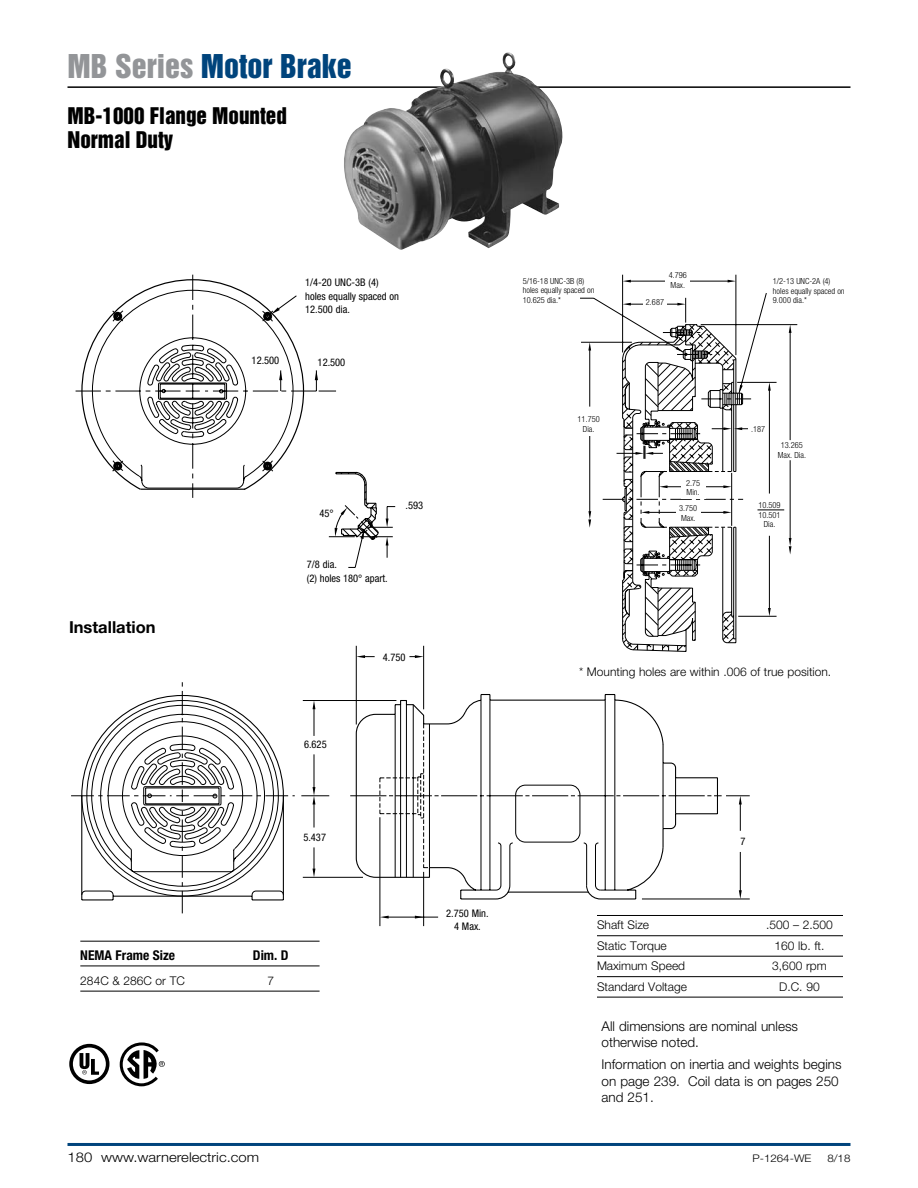
<style>
.page{position:relative;width:918px;height:1188px;background:#fff}
.page>*{position:absolute;margin:0;border:0;box-sizing:border-box;transform-origin:0 0}
.t1{font:30px "Helvetica Inserat LT Std";color:#00447c}
.t2{font:21px "Helvetica Inserat LT Std";color:#000}
.Paragraph_head{font:700 16.5px "Helvetica Neue LT Std";color:#000}
.t3{font:300 13.5px/16.2px "Helvetica Neue LT Std";color:#000}
.t4{font:300 13.5px "Helvetica Neue LT Std";color:#000;scale:1.1 1}
.New_Table_Heads{font:700 condensed 13.5px "Helvetica Neue LT Std";color:#000}
.New_Table_Body{font:300 12px "Helvetica Neue LT Std";color:#000}
.Callouts{font:condensed 10.5px/13.5px "Helvetica Neue LT Std";color:#000}
.t5{font:300 10.5px "Helvetica Neue LT Std";color:#000;scale:1.1 1}
.t6{font:300 condensed 8.4px/9.6px "Helvetica Neue LT Std";color:#000}
.s1{color:#939598}
</style>
<div class="page">
<hr style="left:68px;top:86px;width:782px;height:2px;background:#000">
<hr style="left:68px;top:1143px;width:782px;height:3px;background:#00447c">
<svg style="left:380px;top:916px;width:9px;height:3px"></svg>
<svg style="left:415px;top:916px;width:9px;height:3px"></svg>
<svg style="left:739px;top:890px;width:3px;height:9px"></svg>
<svg style="left:739px;top:796px;width:3px;height:8px"></svg>
<svg style="left:71px;top:645px;width:651px;height:251px"></svg>
<svg style="left:81px;top:700px;width:520px;height:196px"></svg>
<hr style="left:597px;top:915px;width:246px;height:1px;background:#000">
<hr style="left:597px;top:935px;width:246px;height:1px;background:#000">
<hr style="left:597px;top:956px;width:246px;height:1px;background:#000">
<hr style="left:597px;top:976px;width:246px;height:1px;background:#000">
<hr style="left:597px;top:997px;width:246px;height:1px;background:#000">
<svg style="left:328px;top:476px;width:68px;height:92px"></svg>
<svg style="left:75px;top:290px;width:289px;height:228px"></svg>
<svg style="left:69px;top:1044px;width:40px;height:40px"></svg>
<svg style="left:119px;top:1042px;width:46px;height:45px"></svg>
<div style="left:524px;top:255px;width:275px;height:403px;background:#fff"></div>
<svg style="left:580px;top:274px;width:187px;height:238px"></svg>
<svg style="left:588px;top:511px;width:3px;height:17px"></svg>
<svg style="left:588px;top:342px;width:3px;height:9px"></svg>
<svg style="left:677px;top:303px;width:9px;height:3px"></svg>
<svg style="left:728px;top:280px;width:8px;height:2px"></svg>
<svg style="left:623px;top:303px;width:8px;height:3px"></svg>
<svg style="left:623px;top:280px;width:8px;height:2px"></svg>
<svg style="left:602px;top:326px;width:190px;height:325px"></svg>
<div style="left:666px;top:271px;width:24px;height:21px;background:#fff"></div>
<div style="left:643px;top:298px;width:24px;height:10px;background:#fff"></div>
<div style="left:575px;top:415px;width:28px;height:21px;background:#fff"></div>
<div style="left:681px;top:478px;width:24px;height:21px;background:#fff"></div>
<div style="left:676px;top:504px;width:24px;height:20px;background:#fff"></div>
<div style="left:748px;top:425px;width:20px;height:11px;background:#fff"></div>
<div style="left:755px;top:501px;width:29px;height:30px;background:#fff"></div>
<svg style="left:758px;top:510px;width:26px;height:1px"></svg>
<div style="left:578px;top:666px;width:276px;height:23px;background:#fff"></div>
<img style="left:340px;top:52px;width:227px;height:198px">
<hr style="left:80px;top:941px;width:240px;height:1px;background:#000">
<hr style="left:80px;top:966px;width:240px;height:1px;background:#000">
<hr style="left:80px;top:991px;width:240px;height:1px;background:#000">
<p class="t1" style="left:68px;top:49px;width:286px"><span class="s1">MB Series</span> Motor Brake</p>
<p class="t2" style="left:68px;top:103px;width:221px">MB-1000 Flange Mounted</p>
<p class="t2" style="left:68px;top:127px;width:107px">Normal Duty</p>
<p class="Callouts" style="left:305px;top:276px;width:95px">1/4-20 UNC-3B (4) holes equally spaced on<br>12.500 dia.</p>
<p class="Callouts" style="left:252px;top:353px;width:29px">12.500</p>
<p class="Callouts" style="left:318px;top:355px;width:29px">12.500</p>
<p class="Paragraph_head" style="left:69px;top:617px;width:88px">Installation</p>
<p class="Callouts" style="left:319px;top:507px;width:16px">45°</p>
<p class="Callouts" style="left:307px;top:558px;width:82px">7/8 dia.<br>(2) holes 180° apart.</p>
<p class="Callouts" style="left:406px;top:499px;width:19px">.593</p>
<p class="Callouts" style="left:304px;top:737px;width:24px">6.625</p>
<p class="Callouts" style="left:383px;top:651px;width:24px">4.750</p>
<p class="Callouts" style="left:303px;top:831px;width:24px">5.437</p>
<p class="New_Table_Heads" style="left:80px;top:947px;width:96px">NEMA Frame Size</p>
<p class="New_Table_Heads" style="left:253px;top:947px;width:37px">Dim. D</p>
<p class="New_Table_Body" style="left:80px;top:973px;width:106px">284C &amp; 286C or TC</p>
<p class="New_Table_Body" style="left:267px;top:973px;width:8px">7</p>
<p class="Callouts" style="left:446px;top:906px;width:44px">2.750 Min.</p>
<p class="Callouts" style="left:454px;top:920px;width:28px">4 Max.</p>
<p class="t6" style="left:523px;top:276px;width:73px">5/16-18 UNC-3B (8) holes equally spaced on<br>10.625 dia.*</p>
<p class="t6" style="left:578px;top:414px;width:24px">11.750</p>
<p class="t6" style="left:583px;top:424px;width:13px">Dia.</p>
<p class="t6" style="left:669px;top:271px;width:20px">4.796<br>Max.</p>
<p class="t6" style="left:646px;top:297px;width:20px">2.687</p>
<p class="t6" style="left:686px;top:478px;width:16px">2.75</p>
<p class="t6" style="left:687px;top:487px;width:15px">Min.</p>
<p class="t6" style="left:679px;top:504px;width:20px">3.750</p>
<p class="t6" style="left:681px;top:513px;width:16px">Max.</p>
<p class="t6" style="left:773px;top:276px;width:73px">1/2-13 UNC-2A (4) holes equally spaced on<br>9.000 dia.*</p>
<p class="t6" style="left:751px;top:424px;width:16px">.187</p>
<p class="t6" style="left:781px;top:441px;width:24px">13.265</p>
<p class="t6" style="left:778px;top:450px;width:30px">Max. Dia.</p>
<p class="t6" style="left:758px;top:500px;width:24px">10.509</p>
<p class="t6" style="left:758px;top:510px;width:24px">10.501</p>
<p class="t6" style="left:764px;top:520px;width:13px">Dia.</p>
<p class="New_Table_Body" style="left:579px;top:664px;width:254px">* Mounting holes are within .006 of true position.</p>
<p class="Callouts" style="left:741px;top:835px;width:7px">7</p>
<p class="New_Table_Body" style="left:597px;top:918px;width:54px">Shaft Size</p>
<p class="New_Table_Body" style="left:766px;top:918px;width:68px">.500 – 2.500</p>
<p class="New_Table_Body" style="left:597px;top:938px;width:71px">Static Torque</p>
<p class="New_Table_Body" style="left:775px;top:938px;width:51px">160 lb. ft.</p>
<p class="New_Table_Body" style="left:597px;top:959px;width:90px">Maximum Speed</p>
<p class="New_Table_Body" style="left:772px;top:959px;width:56px">3,600 rpm</p>
<p class="New_Table_Body" style="left:597px;top:979px;width:91px">Standard Voltage</p>
<p class="New_Table_Body" style="left:779px;top:979px;width:42px">D.C. 90</p>
<p class="t3" style="left:602px;top:1018px;width:198px">All dimensions are nominal unless otherwise noted.</p>
<p class="t3" style="left:602px;top:1056px;width:242px">Information on inertia and weights begins on page 239. Coil data is on pages 250 and 251.</p>
<h3 class="t4" style="left:68px;top:1149px;width:176px">180 www.warnerelectric.com</h3>
<p class="t5" style="left:752px;top:1152px;width:55px">P-1264-WE</p>
<p class="t5" style="left:827px;top:1152px;width:23px">8/18</p>
</div>
